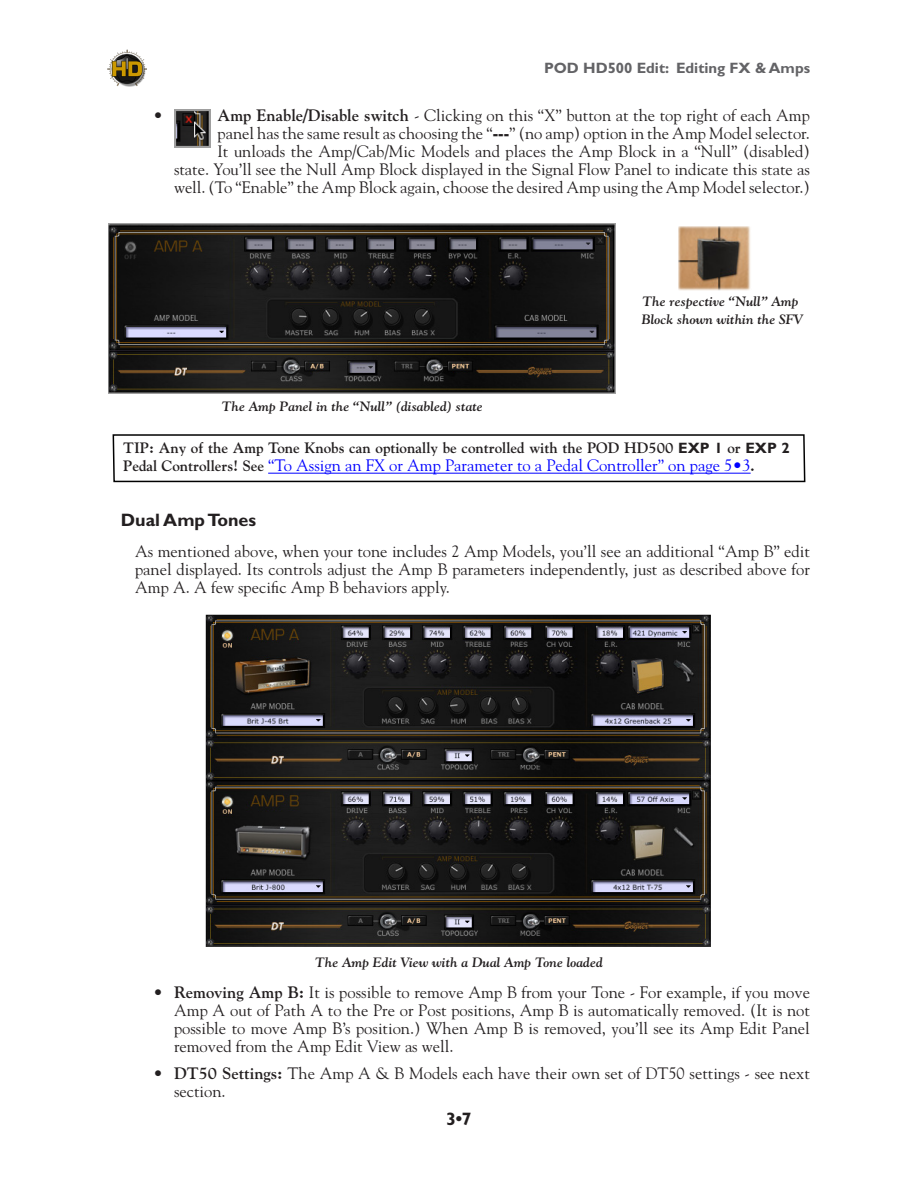
<style>
.page{position:relative;width:918px;height:1188px;background:#fff}
.page>*{position:absolute;margin:0;border:0;box-sizing:border-box;transform-origin:0 0}
._01c_Section_title_s{font:700 18px "Gill Sans";color:#231f20}
.t1{font:700 condensed 18px "Gill Sans";color:#231f20}
._03a_Body_bullet1{font:16.5px/18px "Goudy";color:#231f20;text-align:right}
._02_Body{font:16.5px/18px "Goudy";color:#231f20;text-align:justify}
.t2{font:16.5px "Goudy";color:#00f}
.t3{font:700 15px "Goudy";color:#231f20}
.t4{font:700 15px "Gill Sans";color:#636366}
.t5{font:italic 700 13.5px/18px "Goudy";color:#231f20}
.s1{font-weight:700}
.s2{font-family:"Gill Sans Std";font-weight:700}
.s3{font-family:"Gill Sans"}
.s4{font-weight:700;font-size:15px;color:#231f20}
</style>
<div class="page">
<img style="left:108px;top:49px;width:38px;height:38px">
<img style="left:174px;top:109px;width:37px;height:39px">
<img style="left:109px;top:224px;width:506px;height:170px">
<img style="left:678px;top:226px;width:73px;height:64px">
<svg style="left:112px;top:434px;width:694px;height:49px"></svg>
<img style="left:205px;top:614px;width:506px;height:333px">
<p class="t4" style="left:544px;top:59px;width:268px">POD HD500 Edit: Editing FX &amp; Amps</p>
<p class="_03a_Body_bullet1" style="left:153px;top:106px;width:11px">•</p>
<p class="_03a_Body_bullet1" style="left:174px;top:106px;width:638px"><span class="s1">Amp Enable/Disable switch</span> - Clicking on this “X” button at the top right of each Amp<br>panel has the same result as choosing the “<span class="s2">---</span>” (no amp) option in the Amp Model selector.<br>It unloads the Amp/Cab/Mic Models and places the Amp Block in a “Null” (disabled)<br>state. You’ll see the Null Amp Block displayed in the Signal Flow Panel to indicate this state as well. (To “Enable” the Amp Block again, choose the desired Amp using the Amp Model selector.)</p>
<p class="t5" style="left:222px;top:397px;width:263px">The Amp Panel in the “Null” (disabled) state</p>
<p class="t5" style="left:642px;top:292px;width:163px">The respective “Null” Amp<br>Block shown within the SFV</p>
<p class="t3" style="left:123px;top:439px;width:668px">TIP: Any of the Amp Tone Knobs can optionally be controlled with the POD HD500 <span class="s3">EXP 1</span> or <span class="s3">EXP 2</span></p>
<p class="t2" style="left:123px;top:455px;width:633px"><span class="s4">Pedal Controllers! See</span> “To Assign an FX or Amp Parameter to a Pedal Controller” on page 5•3<span class="s4">.</span></p>
<p class="_01c_Section_title_s" style="left:121px;top:509px;width:137px">Dual Amp Tones</p>
<p class="_02_Body" style="left:135px;top:542px;width:676px">As mentioned above, when your tone includes 2 Amp Models, you’ll see an additional “Amp B” edit panel displayed. Its controls adjust the Amp B parameters independently, just as described above for Amp A. A few specific Amp B behaviors apply.</p>
<p class="t5" style="left:315px;top:953px;width:289px">The Amp Edit View with a Dual Amp Tone loaded</p>
<p class="_03a_Body_bullet1" style="left:174px;top:983px;width:638px;text-align:justify;text-indent:-21px">• <span class="s1">Removing Amp B:</span> It is possible to remove Amp B from your Tone - For example, if you move Amp A out of Path A to the Pre or Post positions, Amp B is automatically removed. (It is not possible to move Amp B’s position.) When Amp B is removed, you’ll see its Amp Edit Panel removed from the Amp Edit View as well.</p>
<p class="_03a_Body_bullet1" style="left:174px;top:1064px;width:637px;text-align:left;text-indent:-21px">• <span class="s1">DT50 Settings:</span> The Amp A &amp; B Models each have their own set of DT50 settings - see next section.</p>
<p class="t1" style="left:446px;top:1108px;width:27px">3•7</p>
</div>
